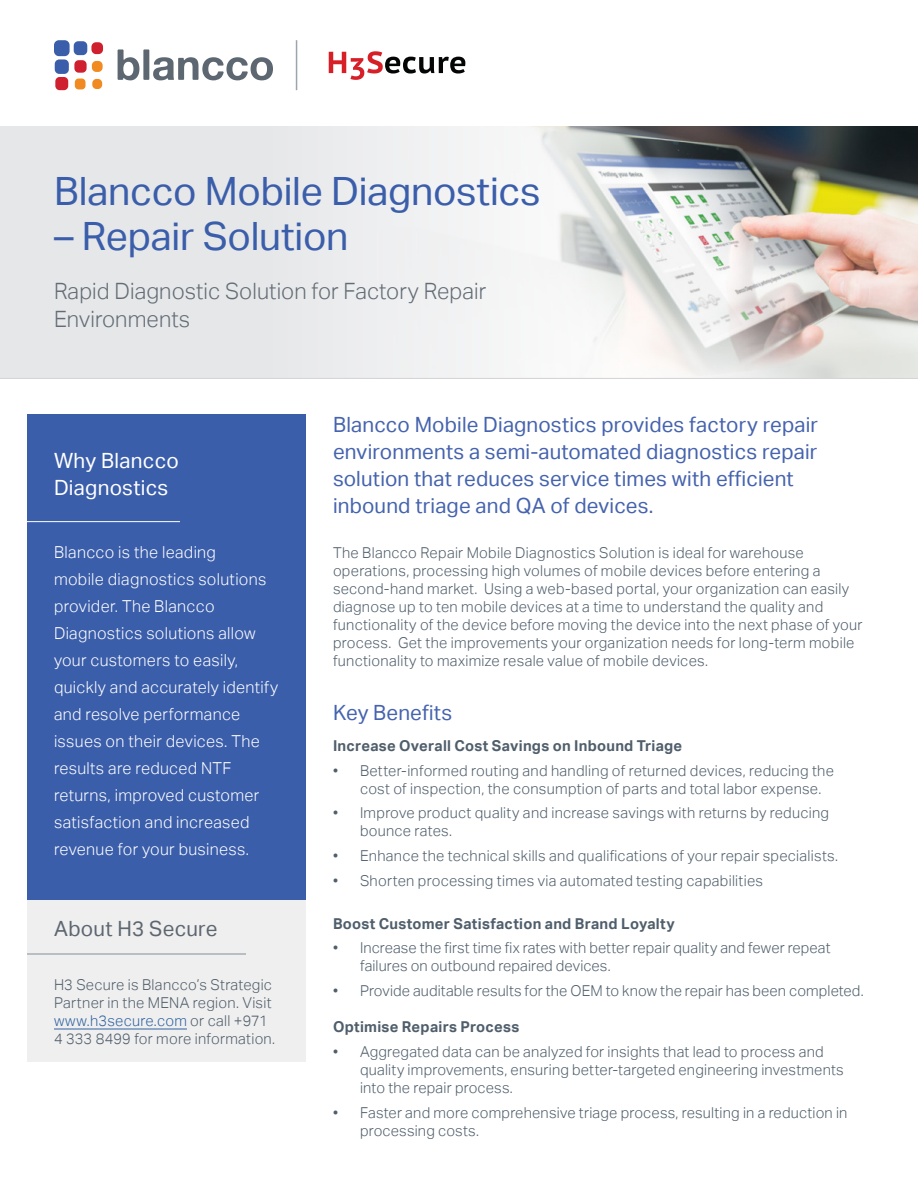
<style>
.page{position:relative;width:918px;height:1188px;background:#fff}
.page>*{position:absolute;margin:0;border:0;box-sizing:border-box;transform-origin:0 0}
.t1{font:39px "Aktiv Grotesk";letter-spacing:-.005em;color:#3b5eab}
.t2{font:300 22.5px/28.5px "Aktiv Grotesk";color:#636c75}
.t3{font:21px/27px "Aktiv Grotesk";letter-spacing:.01em;color:#4563ae}
.t4{font:21px/27px "Aktiv Grotesk";letter-spacing:.015em;color:#fff}
.t5{font:21px "Aktiv Grotesk";letter-spacing:.01em;color:#5d6771}
.t6{font:300 16.5px/27px "Aktiv Grotesk";letter-spacing:.02em;color:#fff}
.t7{font:300 15px/18px "Aktiv Grotesk";letter-spacing:.015em;color:#4f5e6b}
.t8{font:700 15px "Aktiv Grotesk";letter-spacing:.02em;color:#4f5e6b}
.s1{color:#2f63a2}
</style>
<div class="page">
<div style="left:0;top:126px;width:918px;height:252px;background:#e6e7e9"></div>
<img style="left:422px;top:126px;width:496px;height:252px">
<hr style="left:296px;top:40px;width:1px;height:50px;background:#9aa5ae">
<div style="left:75px;top:79px;width:11px;height:10px;background:#f18a21;border-radius:4px"></div>
<div style="left:92px;top:79px;width:10px;height:10px;background:#f18a21;border-radius:4px"></div>
<div style="left:92px;top:61px;width:11px;height:11px;background:#f18a21;border-radius:4px"></div>
<div style="left:55px;top:59px;width:14px;height:15px;background:#3b5eab;border-radius:5px"></div>
<div style="left:54px;top:40px;width:16px;height:16px;background:#3b5eab;border-radius:5px"></div>
<div style="left:74px;top:41px;width:13px;height:14px;background:#3b5eab;border-radius:5px"></div>
<div style="left:55px;top:77px;width:13px;height:13px;background:#cf202f;border-radius:4px"></div>
<div style="left:74px;top:60px;width:13px;height:13px;background:#cf202f;border-radius:4px"></div>
<div style="left:91px;top:42px;width:12px;height:12px;background:#cf202f;border-radius:5px"></div>
<svg style="left:118px;top:49px;width:21px;height:31px"></svg>
<div style="left:143px;top:49px;width:6px;height:31px;background:#5d6771"></div>
<svg style="left:153px;top:57px;width:120px;height:23px"></svg>
<div style="left:27px;top:900px;width:279px;height:162px;background:#f0efef"></div>
<hr style="left:54px;top:1029px;width:133px;height:1px;background:#2f63a2">
<hr style="left:27px;top:954px;width:219px;height:1px;background:#838e98">
<div style="left:27px;top:414px;width:279px;height:486px;background:#3b5eab"></div>
<hr style="left:27px;top:521px;width:153px;height:1px;background:#fff">
<img style="left:329px;top:51px;width:136px;height:23px">
<hr style="left:0;top:378px;width:918px;height:1px;background:#d2d2d5">
<h1 class="t1" style="left:54px;top:169px;width:488px">Blancco Mobile Diagnostics</h1>
<h1 class="t1" style="left:54px;top:214px;width:296px">– Repair Solution</h1>
<h2 class="t2" style="left:54px;top:277px;width:434px">Rapid Diagnostic Solution for Factory Repair<br>Environments</h2>
<h3 class="t4" style="left:54px;top:447px;width:126px">Why Blancco<br>Diagnostics</h3>
<p class="t6" style="left:54px;top:539px;width:226px">Blancco is the leading<br>mobile diagnostics solutions provider. The Blancco<br>Diagnostics solutions allow your customers to easily, quickly and accurately identify and resolve performance issues on their devices. The results are reduced NTF returns, improved customer satisfaction and increased revenue for your business.</p>
<h3 class="t5" style="left:54px;top:916px;width:165px">About H3 Secure</h3>
<p class="t7" style="left:54px;top:976px;width:223px">H3 Secure is Blancco’s Strategic<br>Partner in the MENA region. Visit <span class="s1">www.h3secure.com</span> or call +971<br>4 333 8499 for more information.</p>
<h3 class="t3" style="left:333px;top:411px;width:487px">Blancco Mobile Diagnostics provides factory repair environments a semi-automated diagnostics repair solution that reduces service times with efficient inbound triage and QA of devices.</h3>
<p class="t7" style="left:333px;top:544px;width:531px">The Blancco Repair Mobile Diagnostics Solution is ideal for warehouse operations, processing high volumes of mobile devices before entering a second-hand market. Using a web-based portal, your organization can easily diagnose up to ten mobile devices at a time to understand the quality and functionality of the device before moving the device into the next phase of your process. Get the improvements your organization needs for long-term mobile functionality to maximize resale value of mobile devices.</p>
<h3 class="t3" style="left:333px;top:699px;width:121px">Key Benefits</h3>
<p class="t8" style="left:333px;top:737px;width:351px">Increase Overall Cost Savings on Inbound Triage</p>
<p class="t7" style="left:360px;top:761px;width:475px;text-indent:-27px">• Better-informed routing and handling of returned devices, reducing the cost of inspection, the consumption of parts and total labor expense.</p>
<p class="t7" style="left:360px;top:804px;width:471px;text-indent:-27px">• Improve product quality and increase savings with returns by reducing bounce rates.</p>
<p class="t7" style="left:333px;top:847px;width:507px">• Enhance the technical skills and qualifications of your repair specialists.</p>
<p class="t7" style="left:333px;top:872px;width:432px">• Shorten processing times via automated testing capabilities</p>
<p class="t8" style="left:333px;top:915px;width:343px">Boost Customer Satisfaction and Brand Loyalty</p>
<p class="t7" style="left:360px;top:939px;width:472px;text-indent:-27px">• Increase the first time fix rates with better repair quality and fewer repeat failures on outbound repaired devices.</p>
<p class="t7" style="left:333px;top:982px;width:532px">• Provide auditable results for the OEM to know the repair has been completed.</p>
<p class="t8" style="left:333px;top:1018px;width:188px">Optimise Repairs Process</p>
<p class="t7" style="left:360px;top:1043px;width:485px;text-indent:-27px">• Aggregated data can be analyzed for insights that lead to process and quality improvements, ensuring better-targeted engineering investments into the repair process.</p>
<p class="t7" style="left:360px;top:1103px;width:489px;text-indent:-27px">• Faster and more comprehensive triage process, resulting in a reduction in processing costs.</p>
</div>
